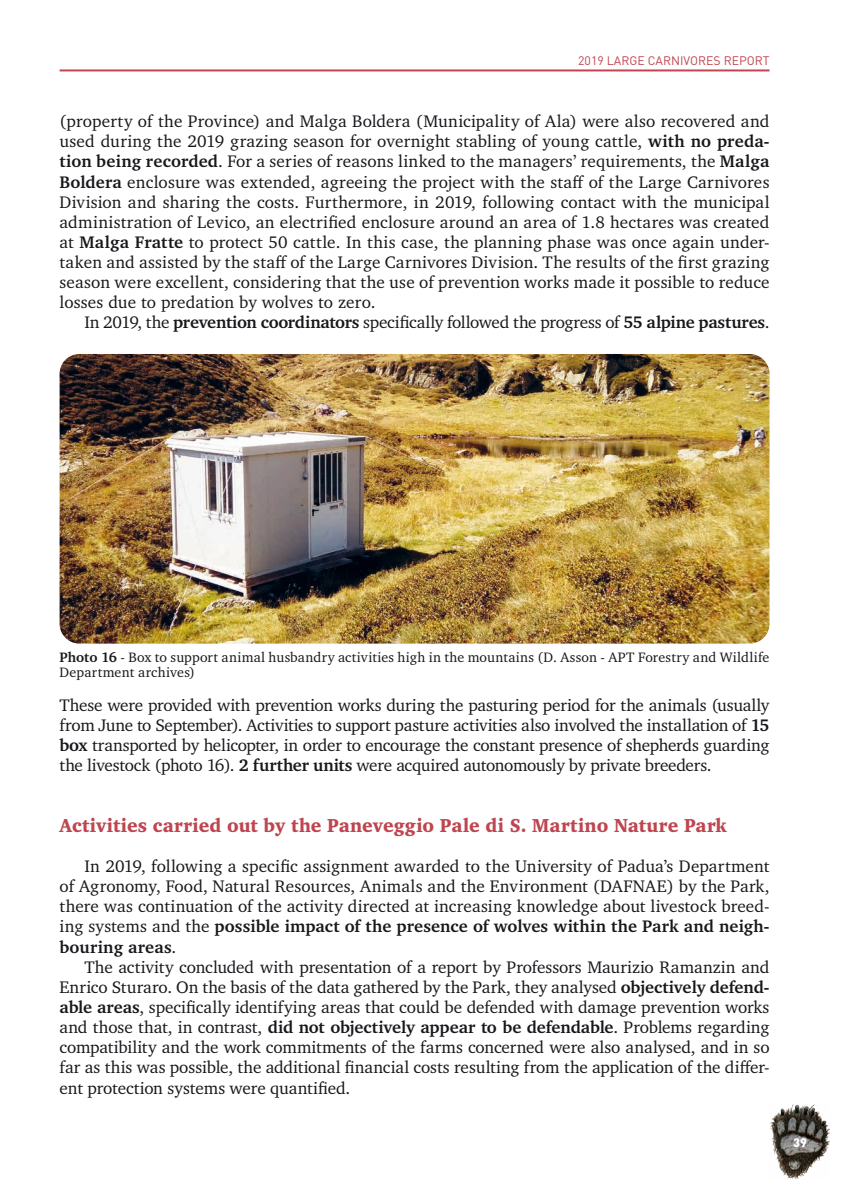
<style>
.page{position:relative;width:844px;height:1191px;background:#fff}
.page>*{position:absolute;margin:0;border:0;box-sizing:border-box;transform-origin:0 0}
.t1{font:900 19.25px "Charter BT Pro";letter-spacing:.01em;color:#bf4550;scale:.93 1}
.t2{font:17.15px/20.1px "Charter BT Pro";letter-spacing:-.005em;color:#1a171c;text-align:justify}
.t3{font:14px/15.8px "Charter BT Pro";letter-spacing:.015em;color:#1a171c}
.t4{font:12.25px "DIN";color:#bf4550}
.t5{font:900 12.25px "DIN";color:#fff}
.s1{font-weight:700}
</style>
<div class="page">
<img style="left:770px;top:1104px;width:59px;height:75px">
<hr style="left:60px;top:69px;width:709px;height:2px;background:#bf4550">
<img style="left:60px;top:354px;width:709px;height:289px">
<p class="t4" style="left:578px;top:52px;width:193px">2019 LARGE CARNIVORES REPORT</p>
<p class="t2" style="left:60px;top:111px;width:711px">(property of the Province) and Malga Boldera (Municipality of Ala) were also recovered and used during the 2019 grazing season for overnight stabling of young cattle, <span class="s1">with no preda&shy;tion being recorded</span>. For a series of reasons linked to the managers’ requirements, the <span class="s1">Malga Boldera</span> enclosure was extended, agreeing the project with the staff of the Large Carnivores Division and sharing the costs. Furthermore, in 2019, following contact with the municipal administration of Levico, an electrified enclosure around an area of 1.8 hectares was created at <span class="s1">Malga Fratte</span> to protect 50 cattle. In this case, the planning phase was once again under&shy;taken and assisted by the staff of the Large Carnivores Division. The results of the first grazing season were excellent, considering that the use of prevention works made it possible to reduce losses due to predation by wolves to zero.</p>
<p class="t2" style="left:84px;top:312px;width:686px">In 2019, the <span class="s1">prevention coordinators</span> specifically followed the progress of <span class="s1">55 alpine pastures</span>.</p>
<p class="t3" style="left:60px;top:649px;width:711px"><span class="s1">Photo 16</span> - Box to support animal husbandry activities high in the mountains (D. Asson - APT Forestry and Wildlife<br>Department archives)</p>
<p class="t2" style="left:60px;top:695px;width:711px">These were provided with prevention works during the pasturing period for the animals (usually from June to September). Activities to support pasture activities also involved the installation of <span class="s1">15 box</span> transported by helicopter, in order to encourage the constant presence of shepherds guarding the livestock (photo 16). <span class="s1">2 further units</span> were acquired autonomously by private breeders.</p>
<p class="t1" style="left:60px;top:813px;width:718px">Activities carried out by the Paneveggio Pale di S. Martino Nature Park</p>
<p class="t2" style="left:60px;top:856px;width:711px;text-indent:25px">In 2019, following a specific assignment awarded to the University of Padua’s Department of Agronomy, Food, Natural Resources, Animals and the Environment (DAFNAE) by the Park, there was continuation of the activity directed at increasing knowledge about livestock breed&shy;ing systems and the <span class="s1">possible impact of the presence of wolves within the Park and neigh&shy;bouring areas</span>.</p>
<p class="t2" style="left:60px;top:956px;width:711px;text-indent:25px">The activity concluded with presentation of a report by Professors Maurizio Ramanzin and Enrico Sturaro. On the basis of the data gathered by the Park, they analysed <span class="s1">objectively defend&shy;able areas</span>, specifically identifying areas that could be defended with damage prevention works and those that, in contrast, <span class="s1">did not objectively appear to be defendable</span>. Problems regarding compatibility and the work commitments of the farms concerned were also analysed, and in so far as this was possible, the additional financial costs resulting from the application of the differ&shy;ent protection systems were quantified.</p>
<p class="t5" style="left:793px;top:1134px;width:15px">39</p>
</div>
